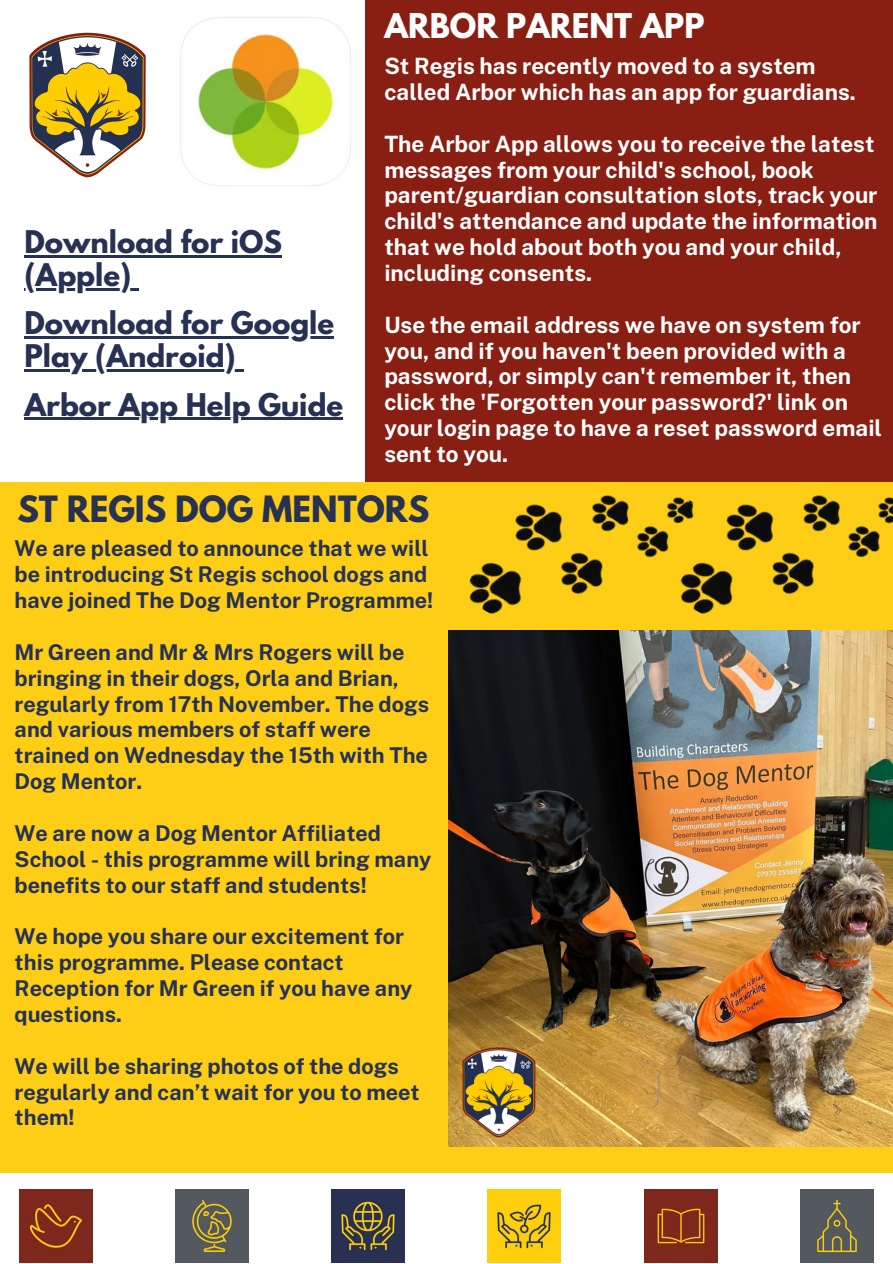
<style>
.page{position:relative;width:893px;height:1264px;background:#fff}
.page>*{position:absolute;margin:0;border:0;box-sizing:border-box;transform-origin:0 0}
.t1{font:700 32.1px "League Spartan";color:#263153}
.t2{font:700 30.3px "League Spartan";color:#fff}
.t3{font:700 27.75px/32.5px "League Spartan";color:#263153}
.t4{font:700 22.5px/25.8px "Public Sans";color:#fff}
.t5{font:700 21.75px/25.8px "Public Sans";color:#263153}
</style>
<div class="page">
<img style="left:19px;top:1189px;width:73px;height:73px">
<img style="left:175px;top:1189px;width:73px;height:73px">
<img style="left:331px;top:1189px;width:73px;height:73px">
<img style="left:487px;top:1189px;width:74px;height:73px">
<img style="left:644px;top:1189px;width:73px;height:73px">
<img style="left:800px;top:1189px;width:73px;height:73px">
<img style="left:180px;top:17px;width:171px;height:169px">
<div style="left:365px;top:0;width:527px;height:482px;background:#891f13"></div>
<img style="left:29px;top:32px;width:117px;height:146px">
<div style="left:0;top:482px;width:892px;height:691px;background:#fdce15"></div>
<img style="left:448px;top:630px;width:444px;height:516px">
<img style="left:460px;top:495px;width:211px;height:182px">
<hr style="left:24px;top:418px;width:319px;height:2px;background:#263153">
<hr style="left:24px;top:255px;width:258px;height:3px;background:#263153">
<hr style="left:24px;top:288px;width:107px;height:2px;background:#263153">
<svg style="left:131px;top:288px;width:8px;height:2px"></svg>
<hr style="left:24px;top:336px;width:310px;height:3px;background:#263153">
<hr style="left:24px;top:369px;width:212px;height:2px;background:#263153">
<svg style="left:236px;top:369px;width:7px;height:2px"></svg>
<img style="left:671px;top:495px;width:221px;height:182px">
<p class="t3" style="left:24px;top:229px;width:259px">Download for iOS (Apple)</p>
<p class="t3" style="left:24px;top:310px;width:311px">Download for Google<br>Play (Android)</p>
<p class="t3" style="left:24px;top:391px;width:320px">Arbor App Help Guide</p>
<p class="t2" style="left:384px;top:10px;width:321px">ARBOR PARENT APP</p>
<p class="t4" style="left:384px;top:53px;width:473px">St Regis has recently moved to a system called Arbor which has an app for guardians.</p>
<p class="t4" style="left:384px;top:131px;width:494px">The Arbor App allows you to receive the latest messages from your child's school, book parent/guardian consultation slots, track your child's attendance and update the information that we hold about both you and your child, including consents.</p>
<p class="t4" style="left:384px;top:312px;width:499px">Use the email address we have on system for you, and if you haven't been provided with a password, or simply can't remember it, then click the 'Forgotten your password?' link on your login page to have a reset password email sent to you.</p>
<p class="t1" style="left:17px;top:492px;width:413px">ST REGIS DOG MENTORS</p>
<p class="t5" style="left:15px;top:535px;width:420px">We are pleased to announce that we will be introducing St Regis school dogs and have joined The Dog Mentor Programme!</p>
<p class="t5" style="left:15px;top:639px;width:416px">Mr Green and Mr &amp; Mrs Rogers will be bringing in their dogs, Orla and Brian, regularly from 17th November. The dogs and various members of staff were trained on Wednesday the 15th with The<br>Dog Mentor.</p>
<p class="t5" style="left:15px;top:820px;width:418px">We are now a Dog Mentor Affiliated<br>School - this programme will bring many benefits to our staff and students!</p>
<p class="t5" style="left:15px;top:923px;width:399px">We hope you share our excitement for this programme. Please contact<br>Reception for Mr Green if you have any questions.</p>
<p class="t5" style="left:15px;top:1052px;width:406px">We will be sharing photos of the dogs regularly and can’t wait for you to meet them!</p>
</div>
